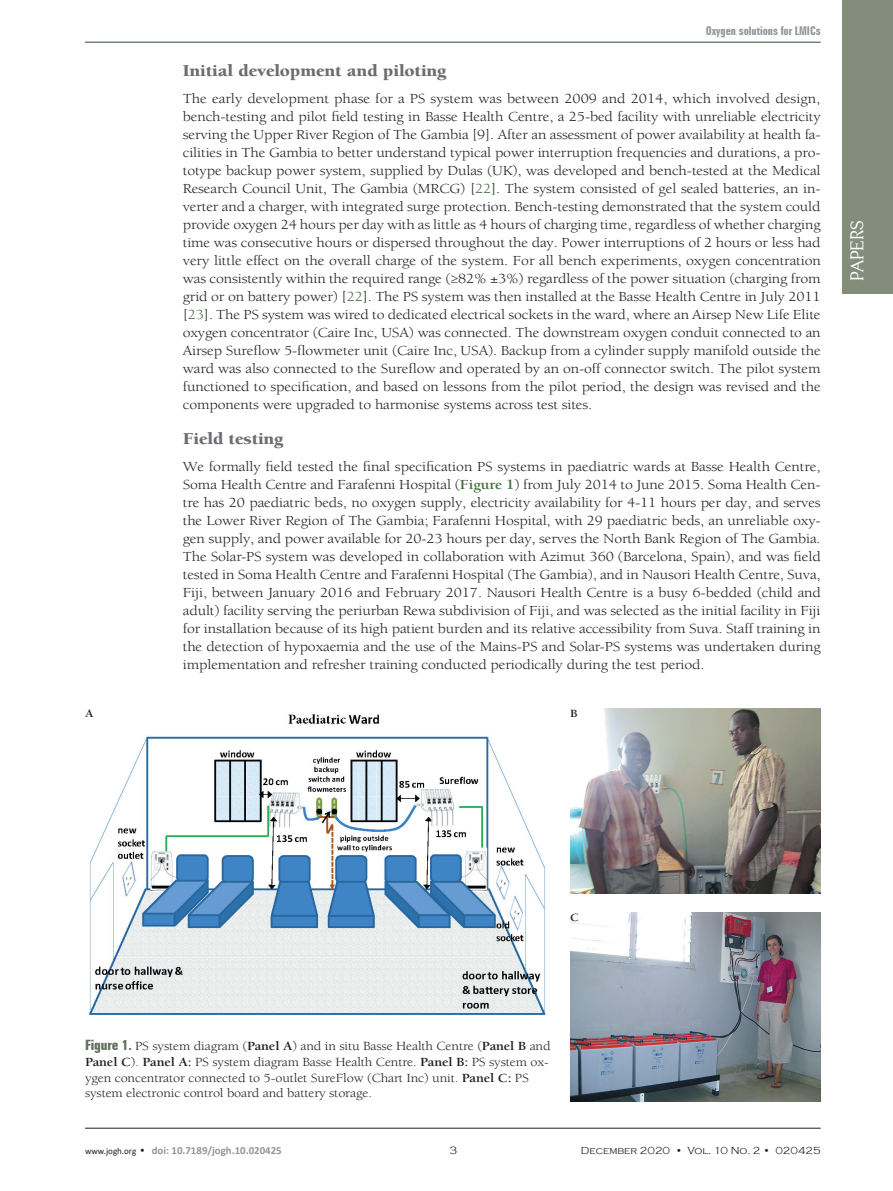
<style>
.page{position:relative;width:893px;height:1191px;background:#fff}
.page>*{position:absolute;margin:0;border:0;box-sizing:border-box;transform-origin:0 0}
.t1{font:18px "Centabel";letter-spacing:-.01em;color:#fff}
.Podnaslovi_PAPERS_2{font:900 17.1px "Berkeley Std";letter-spacing:-.01em;color:#6c6d70;scale:1.11 1}
.tekst_osn{font:14.25px/18px "Berkeley Std";letter-spacing:-.01em;color:#231f20;text-align:justify;scale:1.11 1}
.Potpisi_slike_table{font:12.9px/15.8px "Berkeley Std";letter-spacing:-.01em;color:#231f20;scale:1.11 1}
.t2{font:700 extra-condensed 12px "Zurich BT";color:#939598}
.tekst_osn-2{font:700 11.4px "Berkeley Std";color:#231f20;scale:1.11 1}
.t3{font:700 10.95px "Calibri";color:#939598}
.t4{font:300 10.95px "Copperplate Gothic";color:#231f20}
.t5{font:300 10.5px "Copperplate Gothic";color:#231f20}
.s1{color:#477045}
.s2{font-weight:700;color:#477045}
.s3{font-family:"Zurich BT";font-weight:700;font-stretch:extra-condensed;font-size:14.25px;color:#5f6f5b}
.s4{font-weight:700}
.s5{font-weight:400;font-size:9px;color:#231f20}
.s6{font-family:"Copperplate Gothic";font-weight:300;color:#231f20}
</style>
<div class="page">
<hr style="left:85px;top:1128px;width:736px;height:1px;background:#231f20">
<hr style="left:85px;top:42px;width:736px;height:1px;background:#244d32">
<div style="left:842px;top:0;width:51px;height:293px;background:#838d7c"></div>
<img style="left:89px;top:714px;width:457px;height:301px">
<img style="left:570px;top:708px;width:251px;height:185px">
<img style="left:570px;top:913px;width:251px;height:188px">
<p class="t2" style="left:706px;top:24px;width:116px">Oxygen solutions for LMICs</p>
<p class="Podnaslovi_PAPERS_2" style="left:183px;top:62px;width:239px">Initial development and piloting</p>
<p class="tekst_osn" style="left:183px;top:90px;width:576px">The early development phase for a PS system was between 2009 and 2014, which involved design, bench-testing and pilot field testing in Basse Health Centre, a 25-bed facility with unreliable electricity serving the Upper River Region of The Gambia [9]. After an assessment of power availability at health fa&shy;cilities in The Gambia to better understand typical power interruption frequencies and durations, a pro&shy;totype backup power system, supplied by Dulas (UK), was developed and bench-tested at the Medical Research Council Unit, The Gambia (MRCG) [<span class="s1">22</span>]. The system consisted of gel sealed batteries, an in&shy;verter and a charger, with integrated surge protection. Bench-testing demonstrated that the system could provide oxygen 24 hours per day with as little as 4 hours of charging time, regardless of whether charging time was consecutive hours or dispersed throughout the day. Power interruptions of 2 hours or less had very little effect on the overall charge of the system. For all bench experiments, oxygen concentration was consistently within the required range (≥82% ±3%) regardless of the power situation (charging from grid or on battery power) [<span class="s1">22</span>]. The PS system was then installed at the Basse Health Centre in July 2011 [<span class="s1">23</span>]. The PS system was wired to dedicated electrical sockets in the ward, where an Airsep New Life Elite oxygen concentrator (Caire Inc, USA) was connected. The downstream oxygen conduit connected to an Airsep Sureflow 5-flowmeter unit (Caire Inc, USA). Backup from a cylinder supply manifold outside the ward was also connected to the Sureflow and operated by an on-off connector switch. The pilot system functioned to specification, and based on lessons from the pilot period, the design was revised and the components were upgraded to harmonise systems across test sites.</p>
<p class="Podnaslovi_PAPERS_2" style="left:183px;top:430px;width:92px">Field testing</p>
<p class="tekst_osn" style="left:183px;top:457px;width:576px">We formally field tested the final specification PS systems in paediatric wards at Basse Health Centre, Soma Health Centre and Farafenni Hospital (<span class="s2">Figure 1</span>) from July 2014 to June 2015. Soma Health Cen&shy;tre has 20 paediatric beds, no oxygen supply, electricity availability for 4-11 hours per day, and serves the Lower River Region of The Gambia; Farafenni Hospital, with 29 paediatric beds, an unreliable oxy&shy;gen supply, and power available for 20-23 hours per day, serves the North Bank Region of The Gambia.<br>The Solar-PS system was developed in collaboration with Azimut 360 (Barcelona, Spain), and was field tested in Soma Health Centre and Farafenni Hospital (The Gambia), and in Nausori Health Centre, Suva, Fiji, between January 2016 and February 2017. Nausori Health Centre is a busy 6-bedded (child and adult) facility serving the periurban Rewa subdivision of Fiji, and was selected as the initial facility in Fiji for installation because of its high patient burden and its relative accessibility from Suva. Staff training in the detection of hypoxaemia and the use of the Mains-PS and Solar-PS systems was undertaken during implementation and refresher training conducted periodically during the test period.</p>
<p class="tekst_osn-2" style="left:85px;top:707px;width:9px">A</p>
<p class="tekst_osn-2" style="left:570px;top:707px;width:8px">B</p>
<p class="t1" style="left:846px;top:281px;width:62px;rotate:-90deg">PAPERS</p>
<p class="tekst_osn-2" style="left:570px;top:911px;width:9px">C</p>
<p class="Potpisi_slike_table" style="left:85px;top:1038px;width:421px"><span class="s3">Figure 1.</span> PS system diagram (<span class="s4">Panel A</span>) and in situ Basse Health Centre (<span class="s4">Panel B</span> and <span class="s4">Panel C</span>). <span class="s4">Panel A:</span> PS system diagram Basse Health Centre. <span class="s4">Panel B:</span> PS system ox&shy;ygen concentrator connected to 5-outlet SureFlow (Chart Inc) unit. <span class="s4">Panel C:</span> PS system electronic control board and battery storage.</p>
<p class="t3" style="left:85px;top:1142px;width:198px"><span class="s5">www.jogh.org</span> <span class="s6">•</span> doi: 10.7189/jogh.10.020425</p>
<p class="t4" style="left:450px;top:1144px;width:9px">3</p>
<p class="t5" style="left:581px;top:1144px;width:241px">December 2020 • Vol. 10 No. 2 • 020425</p>
</div>
